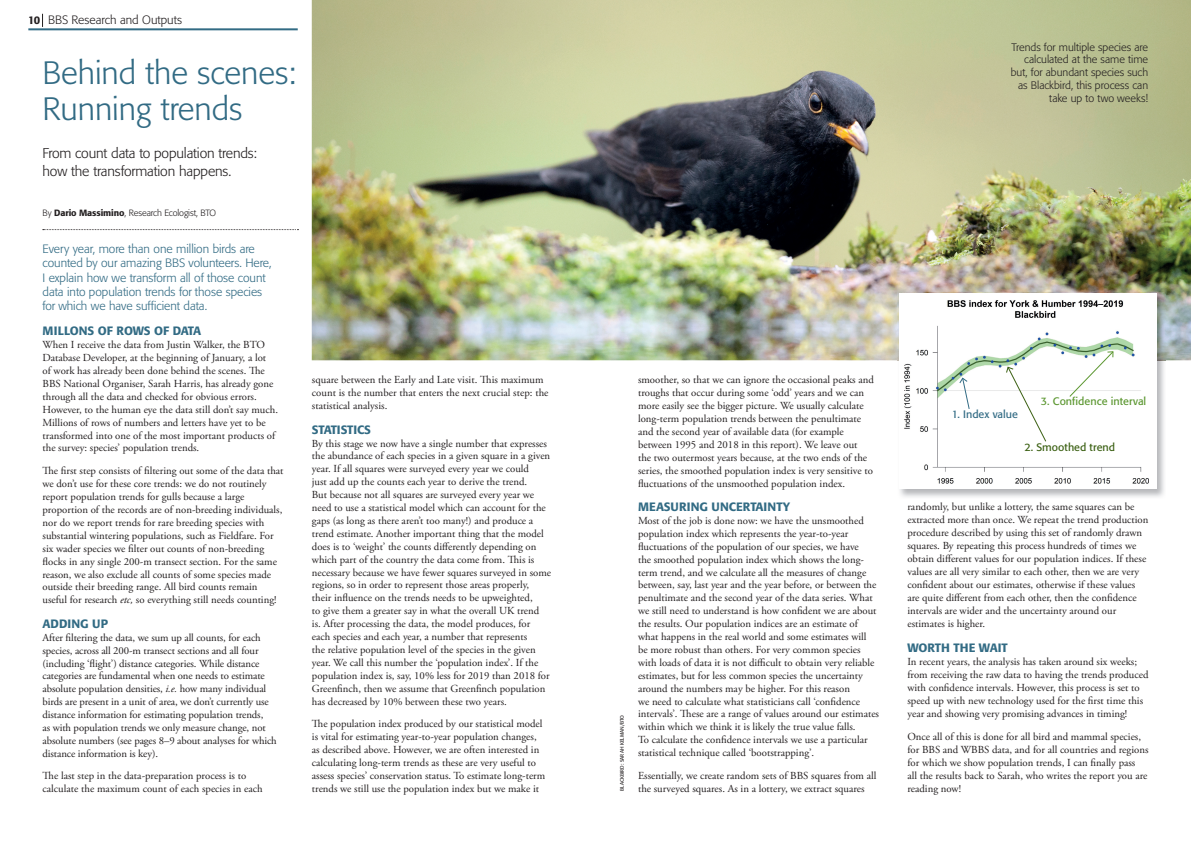
<style>
.page{position:relative;width:1191px;height:842px;background:#fff}
.page>*{position:absolute;margin:0;border:0;box-sizing:border-box;transform-origin:0 0}
.t1{font:300 32px/36px "Formata BQ";color:#326b84}
.t2{font:300 14px/18px "Formata BQ";letter-spacing:-.01em;color:#231f20}
.t3{font:300 12px/14.4px "Formata BQ";letter-spacing:-.005em;color:#326b84}
.t4{font:500 12px "Formata";color:#326b84}
.t5{font:300 12px "Formata BQ";color:#231f20}
.t6{font:500 12px "Formata";letter-spacing:-.02em;color:#326b84}
.t7{font:10.8px/12.9px "Adobe Garamond Pro";color:#231f20}
.t8{font:300 10.8px/12.9px "Formata";color:#231f20;text-align:right}
.t9{font:10.8px "Formata";letter-spacing:.005em;color:#5c9731}
.t10{font:10.8px "Formata";letter-spacing:.005em;color:#3b6013}
.t11{font:10.8px "Formata";color:#326b84}
.t12{font:300 9px "Formata BQ";letter-spacing:-.01em;color:#231f20}
.t13{font:5px "Formata BQ";color:#231f20}
.s1{font-weight:500;font-size:11px}
.s2{font-weight:500}
.s3{font-style:italic}
</style>
<div class="page">
<svg style="left:42px;top:14px;width:1px;height:13px"></svg>
<img style="left:312px;top:0;width:879px;height:360px">
<hr style="left:28px;top:28px;width:270px;height:2px;background:#326b84">
<svg style="left:43px;top:229px;width:255px;height:1px"></svg>
<img style="left:897px;top:292px;width:269px;height:205px">
<div style="left:899px;top:294px;width:257px;height:195px;background:#fff"></div>
<img style="left:904px;top:300px;width:244px;height:184px">
<svg style="left:958px;top:377px;width:12px;height:33px"></svg>
<svg style="left:1005px;top:366px;width:42px;height:77px"></svg>
<svg style="left:1068px;top:350px;width:46px;height:48px"></svg>
<p class="t5" style="left:28px;top:13px;width:155px"><span class="s1">10</span> BBS Research and Outputs</p>
<h1 class="t1" style="left:43px;top:55px;width:255px">Behind the scenes:<br>Running trends</h1>
<p class="t2" style="left:43px;top:144px;width:216px">From count data to population trends: how the transformation happens.</p>
<p class="t12" style="left:43px;top:208px;width:175px">By <span class="s2">Dario Massimino</span>, Research Ecologist, BTO</p>
<p class="t3" style="left:43px;top:241px;width:231px">Every year, more than one million birds are counted by our amazing BBS volunteers. Here, I explain how we transform all of those count data into population trends for those species for which we have sufficient data.</p>
<p class="t4" style="left:43px;top:324px;width:160px">MILLONS OF ROWS OF DATA</p>
<p class="t7" style="left:43px;top:339px;width:237px">When I receive the data from Justin Walker, the BTO Database Developer, at the beginning of January, a lot<br>of work has already been done behind the scenes. The BBS National Organiser, Sarah Harris, has already gone through all the data and checked for obvious errors.<br>However, to the human eye the data still don’t say much.<br>Millions of rows of numbers and letters have yet to be transformed into one of the most important products of the survey: species’ population trends.</p>
<p class="t7" style="left:43px;top:465px;width:242px">The first step consists of filtering out some of the data that we don’t use for these core trends: we do not routinely report population trends for gulls because a large proportion of the records are of non-breeding individuals, nor do we report trends for rare breeding species with substantial wintering populations, such as Fieldfare. For six wader species we filter out counts of non-breeding flocks in any single 200-m transect section. For the same reason, we also exclude all counts of some species made outside their breeding range. All bird counts remain useful for research <span class="s3">etc,</span> so everything still needs counting!</p>
<p class="t4" style="left:43px;top:616px;width:67px">ADDING UP</p>
<p class="t7" style="left:43px;top:631px;width:236px">After filtering the data, we sum up all counts, for each species, across all 200-m transect sections and all four (including ‘flight’) distance categories. While distance categories are fundamental when one needs to estimate absolute population densities, <span class="s3">i.e.</span> how many individual birds are present in a unit of area, we don’t currently use distance information for estimating population trends,<br>as with population trends we only measure change, not absolute numbers (see pages 8–9 about analyses for which distance information is key).</p>
<p class="t7" style="left:43px;top:770px;width:222px">The last step in the data-preparation process is to calculate the maximum count of each species in each</p>
<p class="t7" style="left:312px;top:374px;width:238px">square between the Early and Late visit. This maximum count is the number that enters the next crucial step: the statistical analysis.</p>
<p class="t6" style="left:312px;top:422px;width:61px">STATISTICS</p>
<p class="t7" style="left:312px;top:437px;width:241px">By this stage we now have a single number that expresses the abundance of each species in a given square in a given year. If all squares were surveyed every year we could<br>just add up the counts each year to derive the trend.<br>But because not all squares are surveyed every year we need to use a statistical model which can account for the gaps (as long as there aren’t too many!) and produce a trend estimate. Another important thing that the model does is to ‘weight’ the counts differently depending on which part of the country the data come from. This is necessary because we have fewer squares surveyed in some regions, so in order to represent those areas properly, their influence on the trends needs to be upweighted,<br>to give them a greater say in what the overall UK trend<br>is. After processing the data, the model produces, for each species and each year, a number that represents<br>the relative population level of the species in the given year. We call this number the ‘population index’. If the population index is, say, 10% less for 2019 than 2018 for Greenfinch, then we assume that Greenfinch population has decreased by 10% between these two years.</p>
<p class="t7" style="left:312px;top:718px;width:235px">The population index produced by our statistical model is vital for estimating year-to-year population changes, as described above. However, we are often interested in calculating long-term trends as these are very useful to assess species’ conservation status. To estimate long-term trends we still use the population index but we make it</p>
<p class="t13" style="left:619px;top:791px;width:78px;rotate:-90deg">BLACKBIRD: SARAH KELMAN/BTO</p>
<p class="t7" style="left:638px;top:374px;width:237px">smoother, so that we can ignore the occasional peaks and troughs that occur during some ‘odd’ years and we can more easily see the bigger picture. We usually calculate long-term population trends between the penultimate and the second year of available data (for example between 1995 and 2018 in this report). We leave out<br>the two outermost years because, at the two ends of the series, the smoothed population index is very sensitive to fluctuations of the unsmoothed population index.</p>
<p class="t4" style="left:638px;top:499px;width:154px">MEASURING UNCERTAINTY</p>
<p class="t7" style="left:638px;top:514px;width:242px">Most of the job is done now: we have the unsmoothed population index which represents the year-to-year fluctuations of the population of our species, we have<br>the smoothed population index which shows the long&shy;term trend, and we calculate all the measures of change between, say, last year and the year before, or between the penultimate and the second year of the data series. What we still need to understand is how confident we are about the results. Our population indices are an estimate of what happens in the real world and some estimates will<br>be more robust than others. For very common species with loads of data it is not difficult to obtain very reliable estimates, but for less common species the uncertainty around the numbers may be higher. For this reason<br>we need to calculate what statisticians call ‘confidence intervals’. These are a range of values around our estimates within which we think it is likely the true value falls.<br>To calculate the confidence intervals we use a particular statistical technique called ‘bootstrapping’.</p>
<p class="t7" style="left:638px;top:769px;width:240px">Essentially, we create random sets of BBS squares from all the surveyed squares. As in a lottery, we extract squares</p>
<p class="t8" style="left:1010px;top:40px;width:139px">Trends for multiple species are calculated at the same time but, for abundant species such as Blackbird, this process can take up to two weeks!</p>
<p class="t9" style="left:1041px;top:395px;width:107px">3. Confidence interval</p>
<p class="t10" style="left:1024px;top:440px;width:92px">2. Smoothed trend</p>
<p class="t11" style="left:952px;top:407px;width:68px">1. Index value</p>
<p class="t7" style="left:907px;top:501px;width:242px">randomly, but unlike a lottery, the same squares can be extracted more than once. We repeat the trend production procedure described by using this set of randomly drawn squares. By repeating this process hundreds of times we obtain different values for our population indices. If these values are all very similar to each other, then we are very confident about our estimates, otherwise if these values are quite different from each other, then the confidence intervals are wider and the uncertainty around our estimates is higher.</p>
<p class="t4" style="left:907px;top:640px;width:102px">WORTH THE WAIT</p>
<p class="t7" style="left:907px;top:655px;width:242px">In recent years, the analysis has taken around six weeks; from receiving the raw data to having the trends produced with confidence intervals. However, this process is set to speed up with new technology used for the first time this year and showing very promising advances in timing!</p>
<p class="t7" style="left:907px;top:731px;width:242px">Once all of this is done for all bird and mammal species, for BBS and WBBS data, and for all countries and regions for which we show population trends, I can finally pass<br>all the results back to Sarah, who writes the report you are reading now!</p>
</div>
